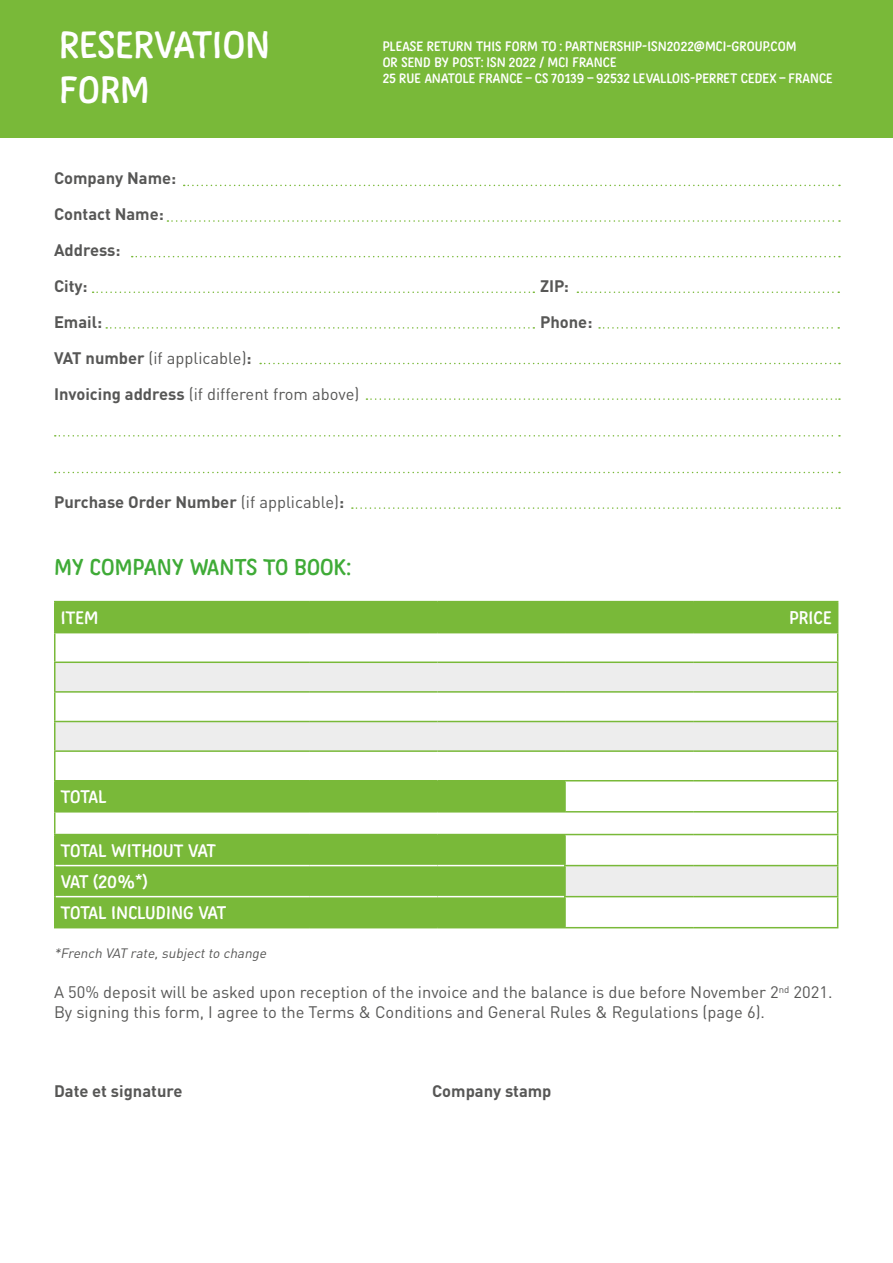
<style>
.page{position:relative;width:893px;height:1263px;background:#fff}
.page>*{position:absolute;margin:0;border:0;box-sizing:border-box;transform-origin:0 0}
.t1{font:700 37.5px/45px "Supernett";letter-spacing:.01em;color:#fff}
.t2{font:700 22.5px "Supernett";letter-spacing:.01em;color:#3fab37}
.t3{font:700 18px/31px "Supernett";letter-spacing:.01em;color:#fff}
.t4{font:16.5px/36px "DINOT";color:#575756}
.t5{font:700 16.5px/36px "DINOT";color:#575756}
.t6{font:700 13.5px/16.2px "Supernett";letter-spacing:.01em;color:#fff}
.t7{font:italic 13.5px "DINOT";color:#575756}
.s1{font-weight:700}
.s2{font-weight:400}
</style>
<div class="page">
<div style="left:0;top:0;width:893px;height:137px;background:#79b939"></div>
<svg style="left:56px;top:602px;width:781px;height:325px;fill:#79b939"></svg>
<svg style="left:56px;top:663px;width:781px;height:233px"></svg>
<div style="left:565px;top:781px;width:273px;height:31px;background:#fff"></div>
<hr style="left:309px;top:602px;width:2px;height:30px;background:#79b939">
<hr style="left:437px;top:602px;width:1px;height:30px;background:#79b939">
<hr style="left:564px;top:602px;width:2px;height:30px;background:#79b939">
<hr style="left:692px;top:602px;width:2px;height:30px;background:#79b939">
<hr style="left:54px;top:633px;width:2px;height:28px;background:#79b939">
<hr style="left:54px;top:693px;width:2px;height:28px;background:#79b939">
<hr style="left:54px;top:752px;width:2px;height:28px;background:#79b939">
<hr style="left:309px;top:781px;width:2px;height:30px;background:#79b939">
<hr style="left:437px;top:781px;width:1px;height:30px;background:#79b939">
<hr style="left:564px;top:781px;width:2px;height:30px;background:#79b939">
<hr style="left:54px;top:812px;width:2px;height:22px;background:#79b939">
<svg style="left:837px;top:812px;width:1px;height:22px"></svg>
<hr style="left:54px;top:601px;width:256px;height:1px;background:#79b939">
<hr style="left:54px;top:602px;width:2px;height:30px;background:#79b939">
<hr style="left:310px;top:601px;width:127px;height:1px;background:#79b939">
<hr style="left:437px;top:601px;width:128px;height:1px;background:#79b939">
<hr style="left:565px;top:601px;width:128px;height:1px;background:#79b939">
<hr style="left:693px;top:601px;width:145px;height:1px;background:#79b939">
<hr style="left:837px;top:602px;width:1px;height:30px;background:#79b939">
<hr style="left:54px;top:632px;width:256px;height:1px;background:#79b939">
<hr style="left:310px;top:632px;width:127px;height:1px;background:#79b939">
<hr style="left:437px;top:632px;width:128px;height:1px;background:#79b939">
<hr style="left:565px;top:632px;width:128px;height:1px;background:#79b939">
<hr style="left:693px;top:632px;width:145px;height:1px;background:#79b939">
<hr style="left:54px;top:691px;width:256px;height:2px;background:#79b939">
<hr style="left:310px;top:691px;width:127px;height:2px;background:#79b939">
<hr style="left:437px;top:691px;width:128px;height:2px;background:#79b939">
<hr style="left:565px;top:691px;width:128px;height:2px;background:#79b939">
<hr style="left:693px;top:691px;width:145px;height:2px;background:#79b939">
<hr style="left:54px;top:750px;width:256px;height:2px;background:#79b939">
<hr style="left:310px;top:750px;width:127px;height:2px;background:#79b939">
<hr style="left:437px;top:750px;width:128px;height:2px;background:#79b939">
<hr style="left:565px;top:750px;width:128px;height:2px;background:#79b939">
<hr style="left:693px;top:750px;width:145px;height:2px;background:#79b939">
<hr style="left:54px;top:781px;width:2px;height:30px;background:#79b939">
<hr style="left:837px;top:781px;width:1px;height:30px;background:#79b939">
<hr style="left:54px;top:811px;width:256px;height:1px;background:#79b939">
<hr style="left:310px;top:811px;width:127px;height:1px;background:#79b939">
<hr style="left:437px;top:811px;width:128px;height:1px;background:#79b939">
<hr style="left:565px;top:811px;width:128px;height:1px;background:#79b939">
<hr style="left:693px;top:811px;width:145px;height:1px;background:#79b939">
<hr style="left:54px;top:663px;width:2px;height:28px;background:#79b939">
<hr style="left:54px;top:722px;width:2px;height:28px;background:#79b939">
<hr style="left:54px;top:661px;width:256px;height:2px;background:#79b939">
<hr style="left:310px;top:661px;width:127px;height:2px;background:#79b939">
<hr style="left:437px;top:661px;width:128px;height:2px;background:#79b939">
<hr style="left:565px;top:661px;width:128px;height:2px;background:#79b939">
<hr style="left:693px;top:661px;width:145px;height:2px;background:#79b939">
<hr style="left:54px;top:721px;width:256px;height:1px;background:#79b939">
<hr style="left:310px;top:721px;width:127px;height:1px;background:#79b939">
<hr style="left:437px;top:721px;width:128px;height:1px;background:#79b939">
<hr style="left:565px;top:721px;width:128px;height:1px;background:#79b939">
<hr style="left:693px;top:721px;width:145px;height:1px;background:#79b939">
<hr style="left:54px;top:780px;width:256px;height:1px;background:#79b939">
<hr style="left:310px;top:780px;width:127px;height:1px;background:#79b939">
<hr style="left:437px;top:780px;width:128px;height:1px;background:#79b939">
<hr style="left:565px;top:780px;width:128px;height:1px;background:#79b939">
<hr style="left:693px;top:780px;width:145px;height:1px;background:#79b939">
<svg style="left:837px;top:633px;width:1px;height:147px"></svg>
<hr style="left:565px;top:834px;width:128px;height:1px;background:#79b939">
<hr style="left:693px;top:834px;width:145px;height:1px;background:#79b939">
<hr style="left:565px;top:927px;width:128px;height:1px;background:#79b939">
<hr style="left:693px;top:927px;width:145px;height:1px;background:#79b939">
<hr style="left:837px;top:835px;width:1px;height:30px;background:#79b939">
<hr style="left:837px;top:897px;width:1px;height:30px;background:#79b939">
<hr style="left:54px;top:835px;width:2px;height:30px;background:#79b939">
<hr style="left:54px;top:834px;width:256px;height:1px;background:#79b939">
<hr style="left:310px;top:834px;width:127px;height:1px;background:#79b939">
<hr style="left:437px;top:834px;width:128px;height:1px;background:#79b939">
<hr style="left:564px;top:835px;width:2px;height:30px;background:#79b939">
<hr style="left:56px;top:865px;width:254px;height:1px;background:#fff">
<hr style="left:310px;top:865px;width:127px;height:1px;background:#fff">
<hr style="left:437px;top:865px;width:127px;height:1px;background:#fff">
<hr style="left:56px;top:896px;width:254px;height:1px;background:#fff">
<hr style="left:310px;top:896px;width:127px;height:1px;background:#fff">
<hr style="left:437px;top:896px;width:127px;height:1px;background:#fff">
<hr style="left:54px;top:865px;width:2px;height:32px;background:#79b939">
<hr style="left:54px;top:897px;width:2px;height:30px;background:#79b939">
<hr style="left:564px;top:897px;width:2px;height:30px;background:#79b939">
<hr style="left:564px;top:866px;width:2px;height:30px;background:#79b939">
<hr style="left:564px;top:865px;width:129px;height:1px;background:#79b939">
<hr style="left:693px;top:865px;width:145px;height:1px;background:#79b939">
<hr style="left:837px;top:866px;width:1px;height:30px;background:#79b939">
<hr style="left:564px;top:896px;width:129px;height:1px;background:#79b939">
<hr style="left:693px;top:896px;width:145px;height:1px;background:#79b939">
<hr style="left:54px;top:927px;width:256px;height:1px;background:#79b939">
<hr style="left:310px;top:927px;width:127px;height:1px;background:#79b939">
<hr style="left:437px;top:927px;width:128px;height:1px;background:#79b939">
<svg style="left:184px;top:185px;width:656px;height:1px"></svg>
<svg style="left:260px;top:363px;width:580px;height:1px"></svg>
<svg style="left:366px;top:398px;width:474px;height:2px"></svg>
<svg style="left:352px;top:507px;width:488px;height:2px"></svg>
<svg style="left:55px;top:435px;width:785px;height:2px"></svg>
<svg style="left:55px;top:472px;width:785px;height:1px"></svg>
<svg style="left:167px;top:220px;width:673px;height:2px"></svg>
<svg style="left:132px;top:256px;width:708px;height:1px"></svg>
<svg style="left:93px;top:291px;width:441px;height:2px"></svg>
<svg style="left:106px;top:327px;width:428px;height:2px"></svg>
<svg style="left:577px;top:291px;width:262px;height:2px"></svg>
<svg style="left:599px;top:327px;width:240px;height:2px"></svg>
<h1 class="t1" style="left:60px;top:23px;width:212px">RESERVATION<br>FORM</h1>
<p class="t6" style="left:383px;top:38px;width:451px">PLEASE RETURN THIS FORM TO : PARTNERSHIP-ISN2022@MCI-GROUP.COM<br>OR SEND BY POST: ISN 2022 / MCI FRANCE<br>25 RUE ANATOLE FRANCE – CS 70139 – 92532 LEVALLOIS-PERRET CEDEX – FRANCE</p>
<p class="t5" style="left:54px;top:160px;width:124px">Company Name:<br>Contact Name:<br>Address:<br>City:</p>
<p class="t5" style="left:540px;top:268px;width:30px">ZIP:</p>
<p class="t5" style="left:54px;top:304px;width:50px">Email:</p>
<p class="t5" style="left:540px;top:304px;width:54px">Phone:</p>
<p class="t4" style="left:54px;top:340px;width:307px"><span class="s1">VAT number</span> (if applicable)<span class="s1">:<br>Invoicing address</span> (if different from above)</p>
<p class="t5" style="left:54px;top:484px;width:292px">Purchase Order Number <span class="s2">(if applicable)</span>:</p>
<h2 class="t2" style="left:54px;top:553px;width:299px">MY COMPANY WANTS TO BOOK:</h2>
<p class="t3" style="left:61px;top:602px;width:39px">ITEM</p>
<p class="t3" style="left:789px;top:602px;width:44px">PRICE</p>
<p class="t3" style="left:61px;top:781px;width:47px">TOTAL</p>
<p class="t3" style="left:61px;top:835px;width:167px">TOTAL WITHOUT VAT<br>VAT (20%*)<br>TOTAL INCLUDING VAT</p>
<p class="t7" style="left:54px;top:945px;width:217px">*French VAT rate,subjectto change</p>
<p class="t4" style="left:54px;top:982px;width:780px;line-height:19.8px">A 50% deposit will be asked upon reception of the invoice and the balance is due before November 2<sup>nd</sup> 2021.<br>By signing this form, I agree to the Terms &amp; Conditions and General Rules &amp; Regulations (page 6).</p>
<p class="t5" style="left:54px;top:1072px;width:130px">Date et signature</p>
<p class="t5" style="left:432px;top:1072px;width:121px">Company stamp</p>
</div>
